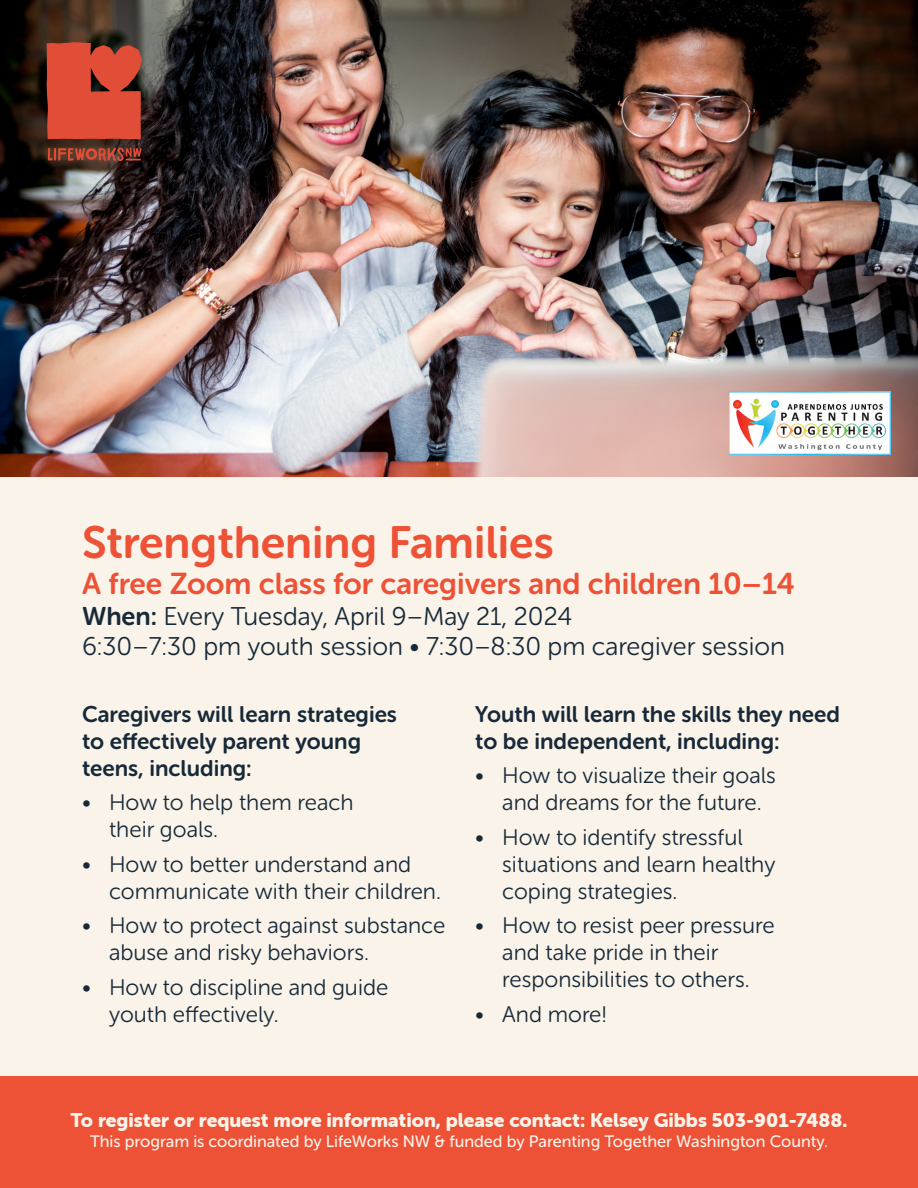
<style>
.page{position:relative;width:918px;height:1188px;background:#fff}
.page>*{position:absolute;margin:0;border:0;box-sizing:border-box;transform-origin:0 0}
.t1{font:45px "Museo Sans Rounded 700";color:#ed5136}
.t2{font:30px "Museo Sans Rounded 700";color:#ed5136}
.t3{font:25.5px "Museo Sans Rounded 300";color:#172938}
.t4{font:22.5px/27px "Museo Sans Rounded 300";color:#172938}
.t5{font:22.5px/27px "Museo Sans Rounded 700";color:#172938}
.t6{font:19.5px "Museo Sans Rounded 900";color:#f9f3e9}
.t7{font:16.5px "Museo Sans Rounded 500";color:#f9f3e9}
.s1{font-family:"Museo Sans Rounded 700"}
</style>
<div class="page">
<img style="left:0;top:0;width:918px;height:477px">
<img style="left:729px;top:392px;width:162px;height:63px">
<div style="left:0;top:1076px;width:918px;height:112px;background:#ed5136"></div>
<div style="left:0;top:477px;width:918px;height:599px;background:#f9f3e9"></div>
<svg style="left:47px;top:42px;width:95px;height:97px;background:#cd4833"></svg>
<svg style="left:48px;top:148px;width:94px;height:13px"></svg>
<p class="t1" style="left:82px;top:518px;width:473px">Strengthening Families</p>
<p class="t2" style="left:82px;top:567px;width:714px">A free Zoom class for caregivers and children 10–14</p>
<p class="t3" style="left:82px;top:602px;width:492px"><span class="s1">When:</span> Every Tuesday, April 9–May 21, 2024</p>
<p class="t3" style="left:82px;top:633px;width:704px">6:30–7:30 pm youth session • 7:30–8:30 pm caregiver session</p>
<p class="t5" style="left:82px;top:701px;width:316px">Caregivers will learn strategies to effectively parent young teens, including:</p>
<p class="t4" style="left:109px;top:789px;width:246px;text-indent:-27px">• How to help them reach their goals.</p>
<p class="t4" style="left:109px;top:851px;width:333px;text-indent:-27px">• How to better understand and communicate with their children.</p>
<p class="t4" style="left:109px;top:912px;width:338px;text-indent:-27px">• How to protect against substance abuse and risky behaviors.</p>
<p class="t4" style="left:109px;top:974px;width:281px;text-indent:-27px">• How to discipline and guide youth effectively.</p>
<p class="t5" style="left:475px;top:701px;width:366px">Youth will learn the skills they need to be independent, including:</p>
<p class="t4" style="left:475px;top:762px;width:302px;text-align:center">• How to visualize their goals and dreams for the future.</p>
<p class="t4" style="left:502px;top:824px;width:275px;text-indent:-27px">• How to identify stressful situations and learn healthy coping strategies.</p>
<p class="t4" style="left:502px;top:912px;width:274px;text-indent:-27px">• How to resist peer pressure and take pride in their responsibilities to others.</p>
<p class="t4" style="left:475px;top:1001px;width:133px">• And more!</p>
<p class="t6" style="left:71px;top:1109px;width:778px">To register or request more information, please contact: Kelsey Gibbs 503-901-7488.</p>
<p class="t7" style="left:90px;top:1132px;width:739px">This program is coordinated by LifeWorks NW &amp; funded by Parenting Together Washington County.</p>
</div>
